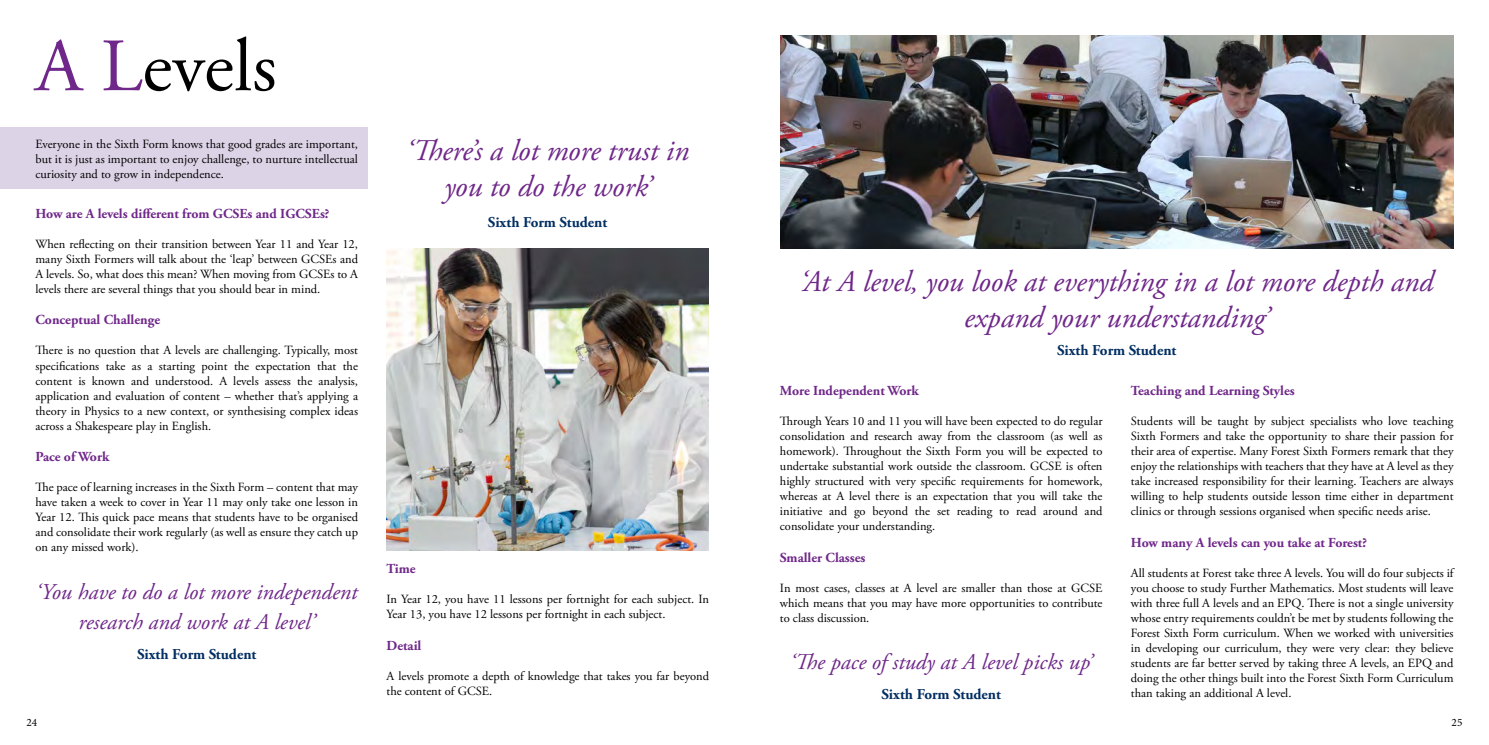
<style>
.page{position:relative;width:1489px;height:745px;background:#fff}
.page>*{position:absolute;margin:0;border:0;box-sizing:border-box;transform-origin:0 0}
._10_tracked{font:75px "Adobe Garamond Pro";color:#000}
.t1{font:italic 30px/36px "Adobe Garamond Pro";color:#6f2789;text-align:center}
.t2{font:italic 22.5px/30px "Adobe Garamond Pro";color:#6f2789;text-align:center}
.t3{font:700 15px "Adobe Garamond Pro";color:#002d62}
.Paragraph_Style_1{font:700 13.75px "Adobe Garamond Pro";color:#6f2789}
.Paragraph_Style_1-2{font:12.5px/15px "Adobe Garamond Pro";color:#000;text-align:justify}
.t4{font:11.25px "Minion Pro";color:#000}
.s1{color:#6f2789}
</style>
<div class="page">
<div style="left:0;top:128px;width:368px;height:61px;background:#ddd3e7"></div>
<img style="left:386px;top:248px;width:322px;height:302px">
<img style="left:780px;top:36px;width:673px;height:212px">
<p class="_10_tracked" style="left:35px;top:21px;width:243px"><span class="s1">A L</span>evels</p>
<p class="Paragraph_Style_1-2" style="left:35px;top:136px;width:324px">Everyone in the Sixth Form knows that good grades are important, but it is just as important to enjoy challenge, to nurture intellectual curiosity and to grow in independence.</p>
<p class="Paragraph_Style_1" style="left:35px;top:205px;width:295px">How are A levels different from GCSEs and IGCSEs?</p>
<p class="Paragraph_Style_1-2" style="left:35px;top:237px;width:324px">When reflecting on their transition between Year 11 and Year 12, many Sixth Formers will talk about the ‘leap’ between GCSEs and A levels. So, what does this mean? When moving from GCSEs to A levels there are several things that you should bear in mind.</p>
<p class="Paragraph_Style_1" style="left:35px;top:312px;width:126px">Conceptual Challenge</p>
<p class="Paragraph_Style_1-2" style="left:35px;top:343px;width:324px">There is no question that A levels are challenging. Typically, most specifications take as a starting point the expectation that the content is known and understood. A levels assess the analysis, application and evaluation of content – whether that’s applying a theory in Physics to a new context, or synthesising complex ideas across a Shakespeare play in English.</p>
<p class="Paragraph_Style_1" style="left:35px;top:448px;width:75px">Pace of Work</p>
<p class="Paragraph_Style_1-2" style="left:35px;top:480px;width:324px">The pace of learning increases in the Sixth Form – content that may have taken a week to cover in Year 11 may only take one lesson in Year 12. This quick pace means that students have to be organised and consolidate their work regularly (as well as ensure they catch up on any missed work).</p>
<p class="t2" style="left:36px;top:576px;width:323px">‘You have to do a lot more independent research and work at A level’</p>
<p class="t3" style="left:137px;top:645px;width:121px">Sixth Form Student</p>
<p class="t1" style="left:406px;top:133px;width:284px">‘There’s a lot more trust in you to do the work’</p>
<p class="t3" style="left:488px;top:213px;width:121px">Sixth Form Student</p>
<p class="Paragraph_Style_1" style="left:386px;top:560px;width:31px">Time</p>
<p class="Paragraph_Style_1-2" style="left:386px;top:591px;width:324px">In Year 12, you have 11 lessons per fortnight for each subject. In<br>Year 13, you have 12 lessons per fortnight in each subject.</p>
<p class="Paragraph_Style_1" style="left:386px;top:637px;width:36px">Detail</p>
<p class="Paragraph_Style_1-2" style="left:386px;top:668px;width:324px">A levels promote a depth of knowledge that takes you far beyond the content of GCSE.</p>
<p class="t1" style="left:800px;top:264px;width:635px">‘At A level, you look at everything in a lot more depth and expand your understanding’</p>
<p class="t3" style="left:1056px;top:341px;width:121px">Sixth Form Student</p>
<p class="Paragraph_Style_1" style="left:780px;top:382px;width:140px">More Independent Work</p>
<p class="Paragraph_Style_1-2" style="left:780px;top:414px;width:324px">Through Years 10 and 11 you will have been expected to do regular consolidation and research away from the classroom (as well as homework). Throughout the Sixth Form you will be expected to undertake substantial work outside the classroom. GCSE is often highly structured with very specific requirements for homework, whereas at A level there is an expectation that you will take the initiative and go beyond the set reading to read around and consolidate your understanding.</p>
<p class="Paragraph_Style_1" style="left:780px;top:549px;width:87px">Smaller Classes</p>
<p class="Paragraph_Style_1-2" style="left:780px;top:580px;width:324px">In most cases, classes at A level are smaller than those at GCSE which means that you may have more opportunities to contribute to class discussion.</p>
<p class="t2" style="left:790px;top:646px;width:303px">‘The pace of study at A level picks up’</p>
<p class="t3" style="left:881px;top:685px;width:121px">Sixth Form Student</p>
<p class="Paragraph_Style_1" style="left:1130px;top:382px;width:165px">Teaching and Learning Styles</p>
<p class="Paragraph_Style_1-2" style="left:1130px;top:414px;width:324px">Students will be taught by subject specialists who love teaching Sixth Formers and take the opportunity to share their passion for their area of expertise. Many Forest Sixth Formers remark that they enjoy the relationships with teachers that they have at A level as they take increased responsibility for their learning. Teachers are always willing to help students outside lesson time either in department clinics or through sessions organised when specific needs arise.</p>
<p class="Paragraph_Style_1" style="left:1130px;top:534px;width:237px">How many A levels can you take at Forest?</p>
<p class="Paragraph_Style_1-2" style="left:1130px;top:565px;width:324px">All students at Forest take three A levels. You will do four subjects if you choose to study Further Mathematics. Most students will leave with three full A levels and an EPQ. There is not a single university whose entry requirements couldn’t be met by students following the Forest Sixth Form curriculum. When we worked with universities in developing our curriculum, they were very clear: they believe students are far better served by taking three A levels, an EPQ and doing the other things built into the Forest Sixth Form Curriculum than taking an additional A level.</p>
<p class="t4" style="left:27px;top:714px;width:12px">24</p>
<p class="t4" style="left:1451px;top:714px;width:12px">25</p>
</div>
